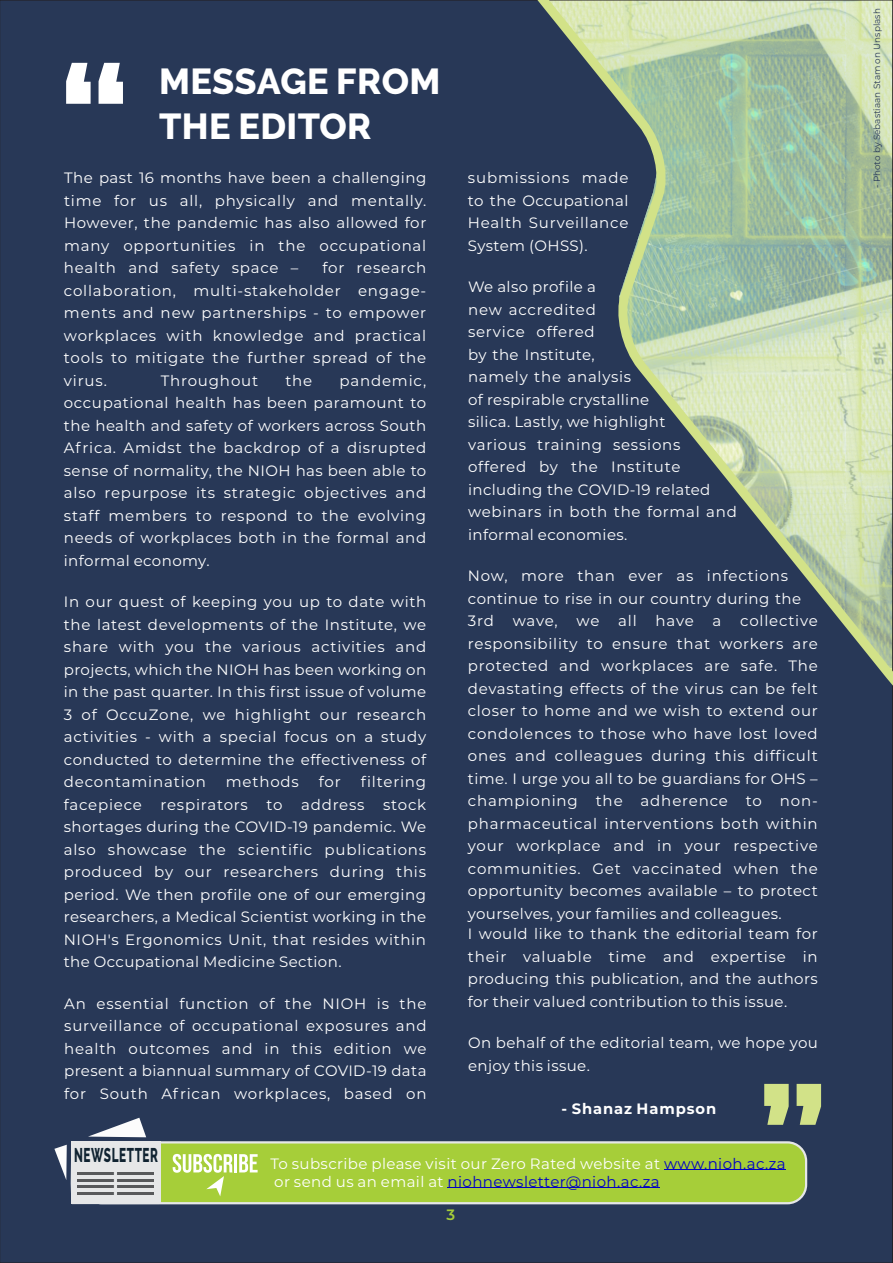
<style>
.page{position:relative;width:893px;height:1263px;background:#283857}
.page>*{position:absolute;margin:0;border:0;box-sizing:border-box;transform-origin:0 0}
.t1{font:800 150px "Raleway";color:#fff}
.t2{font:800 150px "Raleway";color:#d2e288}
.t3{font:800 36px "Raleway";letter-spacing:.01em;color:#fff}
.t4{font:800 19.8px "Raleway";letter-spacing:.05em;color:#102331;scale:.59 1}
.t5{font:15px/22.5px "Montserrat";letter-spacing:.03em;color:#fff;text-align:justify}
.t6{font:15px "Montserrat";letter-spacing:.055em;color:#fff}
.t7{font:700 15px "Montserrat";letter-spacing:.06em;color:#fff}
.t8{font:600 15px "Montserrat";color:#a6ce39}
.t9{font:9px "Montserrat";color:#283857}
.s1{color:#0000c4}
</style>
<div class="page">
<svg style="left:401px;top:0;width:492px;height:771px"></svg>
<div style="left:82px;top:1141px;width:725px;height:63px;background:#a6ce39;border:2px solid #e6e7e8;border-radius:19px"></div>
<hr style="left:664px;top:1169px;width:122px;height:1px;background:#0000c4">
<hr style="left:448px;top:1187px;width:212px;height:1px;background:#0000c4">
<svg style="left:54px;top:1118px;width:107px;height:86px"></svg>
<svg style="left:173px;top:1154px;width:60px;height:42px"></svg>
<hr style="left:234px;top:1154px;width:3px;height:18px;background:#fff">
<svg style="left:239px;top:1154px;width:19px;height:18px"></svg>
<div style="left:71px;top:1142px;width:89px;height:62px;background:#e6e7e8"></div>
<hr style="left:77px;top:1192px;width:77px;height:2px;background:#58595b">
<hr style="left:77px;top:1185px;width:77px;height:3px;background:#58595b">
<hr style="left:77px;top:1179px;width:77px;height:2px;background:#58595b">
<hr style="left:77px;top:1173px;width:77px;height:2px;background:#58595b">
<hr style="left:114px;top:1168px;width:3px;height:33px;background:#e6e7e8">
<h1 class="t1" style="left:58px;top:31px;width:74px">“</h1>
<h2 class="t3" style="left:159px;top:60px;width:283px">MESSAGE FROM</h2>
<h2 class="t3" style="left:159px;top:105px;width:214px">THE EDITOR</h2>
<p class="t5" style="left:64px;top:167px;width:364px">The past 16 months have been a challenging time for us all, physically and mentally.<br>However, the pandemic has also allowed for many opportunities in the occupational health and safety space –</p>
<p class="t5" style="left:468px;top:167px;width:162px">submissions made to the Occupational Health Surveillance System (OHSS).</p>
<p class="t5" style="left:64px;top:257px;width:364px;text-indent:258px">for research collaboration, multi-stakeholder engage&shy;ments and new partnerships - to empower workplaces with knowledge and practical tools to mitigate the further spread of the virus.</p>
<p class="t5" style="left:468px;top:276px;width:270px;text-align:left">We also profile a<br>new accredited<br>service offered<br>by the Institute,<br>namely the analysis<br>of respirable crystalline<br>silica. Lastly, we highlight<br>various training sessions offered by the Institute including the COVID-19 related webinars in both the formal and informal economies.</p>
<p class="t5" style="left:64px;top:369px;width:364px;text-indent:276px">pandemic, occupational health has been paramount to the health and safety of workers across South Africa. Amidst the backdrop of a disrupted sense of normality, the NIOH has been able to also repurpose its strategic objectives and staff members to respond to the evolving needs of workplaces both in the formal and informal economy.</p>
<p class="t5" style="left:64px;top:591px;width:364px">In our quest of keeping you up to date with the latest developments of the Institute, we share with you the various activities and projects, which the NIOH has been working on in the past quarter. In this first issue of volume 3 of OccuZone, we highlight our research activities - with a special focus on a study conducted to determine the effectiveness of decontamination</p>
<p class="t6" style="left:161px;top:371px;width:99px">Throughout</p>
<p class="t5" style="left:285px;top:369px;width:28px">the</p>
<p class="t5" style="left:468px;top:565px;width:335px;text-align:left">Now, more than ever as infections continue to rise in our country during the<br>3rd</p>
<p class="t5" style="left:468px;top:610px;width:351px;text-indent:272px">collective responsibility to ensure that workers are protected and workplaces are safe. The devastating effects of the virus can be felt closer to home and we wish to extend our condolences to those who have lost loved ones and colleagues during this difficult time. I urge you all to be guardians for OHS – championing the adherence to non&shy;pharmaceutical interventions both within your workplace and in your respective communities. Get vaccinated when the opportunity becomes available – to protect yourselves, your families and colleagues.</p>
<p class="t5" style="left:468px;top:923px;width:351px">I would like to thank the editorial team for their valuable time and expertise in producing this publication, and the authors for their valued contribution to this issue.</p>
<p class="t5" style="left:513px;top:610px;width:46px">wave,</p>
<p class="t5" style="left:577px;top:610px;width:24px">we</p>
<p class="t5" style="left:618px;top:610px;width:20px">all</p>
<p class="t5" style="left:656px;top:610px;width:40px">have</p>
<p class="t5" style="left:713px;top:610px;width:10px">a</p>
<p class="t5" style="left:64px;top:771px;width:364px;text-indent:297px">filtering facepiece respirators to address stock shortages during the COVID‐19 pandemic. We also showcase the scientific publications produced by our researchers during this period. We then profile one of our emerging researchers, a Medical Scientist working in the NIOH's Ergonomics Unit, that resides within the Occupational Medicine Section.</p>
<p class="t6" style="left:226px;top:773px;width:75px">methods</p>
<p class="t5" style="left:319px;top:771px;width:23px">for</p>
<p class="t5" style="left:64px;top:992px;width:364px">An essential function of the NIOH is the surveillance of occupational exposures and health outcomes and in this edition we present a biannual summary of COVID-19 data for South African workplaces, based on</p>
<p class="t5" style="left:468px;top:1032px;width:351px">On behalf of the editorial team, we hope you enjoy this issue.</p>
<h1 class="t2" style="left:829px;top:1156px;width:74px;rotate:-180deg">“</h1>
<p class="t5" style="left:270px;top:1155px;width:517px;line-height:18px">To subscribe please visit our Zero Rated website at <span class="s1">www.nioh.ac.za </span>or send us an email at <span class="s1">niohnewsletter@nioh.ac.za</span></p>
<p class="t7" style="left:562px;top:1099px;width:156px">- Shanaz Hampson</p>
<h3 class="t4" style="left:74px;top:1143px;width:144px">NEWSLETTER</h3>
<p class="t8" style="left:446px;top:1206px;width:10px">3</p>
<p class="t9" style="left:871px;top:188px;width:181px;rotate:-90deg">- Photo by Sebastiaan Stam on Unsplash</p>
</div>
